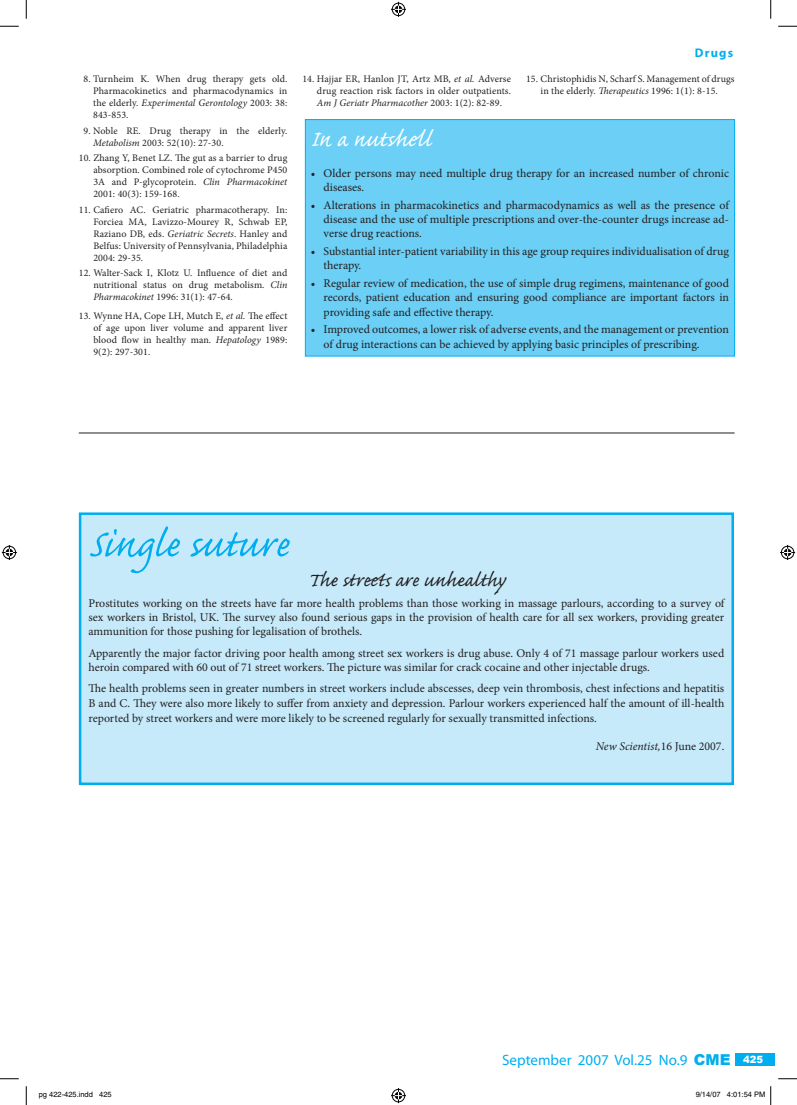
<style>
.page{position:relative;width:797px;height:1105px;background:#fff}
.page>*{position:absolute;margin:0;border:0;box-sizing:border-box;transform-origin:0 0}
.t1{font:50px "Caflisch Script Pro";letter-spacing:-.005em;color:#00aeef}
.t2{font:28.75px "Caflisch Script Pro";letter-spacing:.005em;color:#fff}
.t3{font:25px "Caflisch Script Pro";letter-spacing:-.005em;color:#231f20}
.t4{font:15px "Myriad";color:#00aeef}
.t5{font:700 12.5px "Myriad";letter-spacing:.1em;color:#00aeef}
.t6{font:11.88px/14.2px "Minion Pro";color:#231f20}
.t7{font:italic 11.88px "Minion Pro";color:#231f20}
.t8{font:10px/12px "Minion Pro";letter-spacing:.01em;color:#231f20;text-align:justify}
.t9{font:7.5px "Helvetica";color:#000}
.s1{font-style:italic}
.s2{font-style:normal}
.s3{font-family:"Arial";font-weight:900}
.s4{font-family:"Arial";font-weight:900;font-size:10px;color:#fff}
</style>
<div class="page">
<div style="left:735px;top:1053px;width:40px;height:12px;background:#00aeef"></div>
<div style="left:305px;top:120px;width:429px;height:236px;background:#6bcff6"></div>
<div style="left:305px;top:119px;width:430px;height:237px;border:1px solid #00aeef"></div>
<hr style="left:79px;top:433px;width:655px;height:1px;background:#231f20">
<div style="left:80px;top:514px;width:652px;height:270px;background:#c6eafa"></div>
<div style="left:79px;top:512px;width:655px;height:273px;border:2px solid #00aeef"></div>
<svg style="left:0;top:25px;width:19px;height:2px"></svg>
<svg style="left:778px;top:25px;width:19px;height:2px"></svg>
<svg style="left:0;top:1078px;width:19px;height:1px"></svg>
<svg style="left:778px;top:1078px;width:19px;height:1px"></svg>
<svg style="left:25px;top:0;width:2px;height:19px"></svg>
<svg style="left:25px;top:1086px;width:2px;height:19px"></svg>
<svg style="left:770px;top:0;width:1px;height:19px"></svg>
<svg style="left:391px;top:2px;width:15px;height:15px"></svg>
<svg style="left:391px;top:1088px;width:15px;height:15px"></svg>
<svg style="left:2px;top:545px;width:15px;height:15px"></svg>
<svg style="left:780px;top:545px;width:15px;height:15px"></svg>
<svg style="left:770px;top:1086px;width:1px;height:19px"></svg>
<p class="t8" style="left:93px;top:73px;width:196px;text-indent:-10px">8. Turnheim K. When drug therapy gets old.<br>Pharmacokinetics and pharmacodynamics in the elderly. <span class="s1">Experimental Gerontology</span> 2003: 38:<br>843-853.</p>
<p class="t8" style="left:93px;top:124px;width:196px;text-indent:-10px">9. Noble RE. Drug therapy in the elderly.<br><span class="s1">Metabolism</span> 2003: 52(10): 27-30.</p>
<p class="t8" style="left:93px;top:152px;width:195px;text-indent:-15px">10. Zhang Y, Benet LZ. The gut as a barrier to drug absorption. Combined role of cytochrome P450<br>3A and P-glycoprotein. <span class="s1">Clin Pharmacokinet </span>2001: 40(3): 159-168.</p>
<p class="t8" style="left:93px;top:203px;width:195px;text-indent:-15px">11. Cafiero AC. Geriatric pharmacotherapy. In:<br>Forciea MA, Lavizzo-Mourey R, Schwab EP, Raziano DB, eds. <span class="s1">Geriatric Secrets</span>. Hanley and Belfus: University of Pennsylvania, Philadelphia 2004: 29-35.</p>
<p class="t8" style="left:93px;top:267px;width:195px;text-indent:-15px">12. Walter-Sack I, Klotz U. Influence of diet and nutritional status on drug metabolism. <span class="s1">Clin Pharmacokinet</span> 1996: 31(1): 47-64.</p>
<p class="t8" style="left:93px;top:310px;width:195px;text-indent:-15px">13. Wynne HA, Cope LH, Mutch E, <span class="s1">et al.</span> The effect of age upon liver volume and apparent liver blood flow in healthy man. <span class="s1">Hepatology</span> 1989:<br>9(2): 297-301.</p>
<p class="t5" style="left:694px;top:46px;width:40px">Drugs</p>
<p class="t8" style="left:317px;top:73px;width:195px;text-indent:-15px">14. Hajjar ER, Hanlon JT, Artz MB, <span class="s1">et al.</span> Adverse drug reaction risk factors in older outpatients.<br><span class="s1">Am J Geriatr Pharmacother</span> 2003: 1(2): 82-89.</p>
<p class="t8" style="left:526px;top:73px;width:210px;text-align:center">15. Christophidis N, Scharf S. Management of drugs in the elderly. <span class="s1">Therapeutics</span> 1996: 1(1): 8-15.</p>
<h2 class="t2" style="left:311px;top:124px;width:123px">In a nutshell</h2>
<p class="t6" style="left:323px;top:166px;width:407px;text-indent:-13px">• Older persons may need multiple drug therapy for an increased number of chronic diseases.</p>
<p class="t6" style="left:323px;top:198px;width:407px;text-align:justify;text-indent:-13px">• Alterations in pharmacokinetics and pharmacodynamics as well as the presence of disease and the use of multiple prescriptions and over-the-counter drugs increase ad&shy;verse drug reactions.</p>
<p class="t6" style="left:323px;top:244px;width:407px;text-indent:-13px">• Substantial inter-patient variability in this age group requires individualisation of drug therapy.</p>
<p class="t6" style="left:323px;top:276px;width:407px;text-align:justify;text-indent:-13px">• Regular review of medication, the use of simple drug regimens, maintenance of good records, patient education and ensuring good compliance are important factors in providing safe and effective therapy.</p>
<p class="t6" style="left:323px;top:322px;width:407px;text-indent:-13px">• Improved outcomes, a lower risk of adverse events, and the management or prevention of drug interactions can be achieved by applying basic principles of prescribing.</p>
<h1 class="t1" style="left:88px;top:518px;width:203px">Single suture</h1>
<h3 class="t3" style="left:307px;top:567px;width:199px">The streets are unhealthy</h3>
<p class="t6" style="left:88px;top:596px;width:637px;text-align:justify">Prostitutes working on the streets have far more health problems than those working in massage parlours, according to a survey of sex workers in Bristol, UK. The survey also found serious gaps in the provision of health care for all sex workers, providing greater ammunition for those pushing for legalisation of brothels.</p>
<p class="t6" style="left:88px;top:646px;width:637px">Apparently the major factor driving poor health among street sex workers is drug abuse. Only 4 of 71 massage parlour workers used heroin compared with 60 out of 71 street workers. The picture was similar for crack cocaine and other injectable drugs.</p>
<p class="t6" style="left:88px;top:681px;width:637px;line-height:14.6px;text-align:justify">The health problems seen in greater numbers in street workers include abscesses, deep vein thrombosis, chest infections and hepatitis B and C. They were also more likely to suffer from anxiety and depression. Parlour workers experienced half the amount of ill-health reported by street workers and were more likely to be screened regularly for sexually transmitted infections.</p>
<p class="t7" style="left:596px;top:738px;width:130px">New Scientist,<span class="s2">16 June 2007.</span></p>
<p class="t4" style="left:502px;top:1052px;width:262px">September 2007 Vol.25 No.9 <span class="s3">CME</span> <span class="s4">425</span></p>
<p class="t9" style="left:39px;top:1090px;width:74px">pg 422-425.indd 425</p>
<p class="t9" style="left:695px;top:1090px;width:71px">9/14/07 4:01:54 PM</p>
</div>
